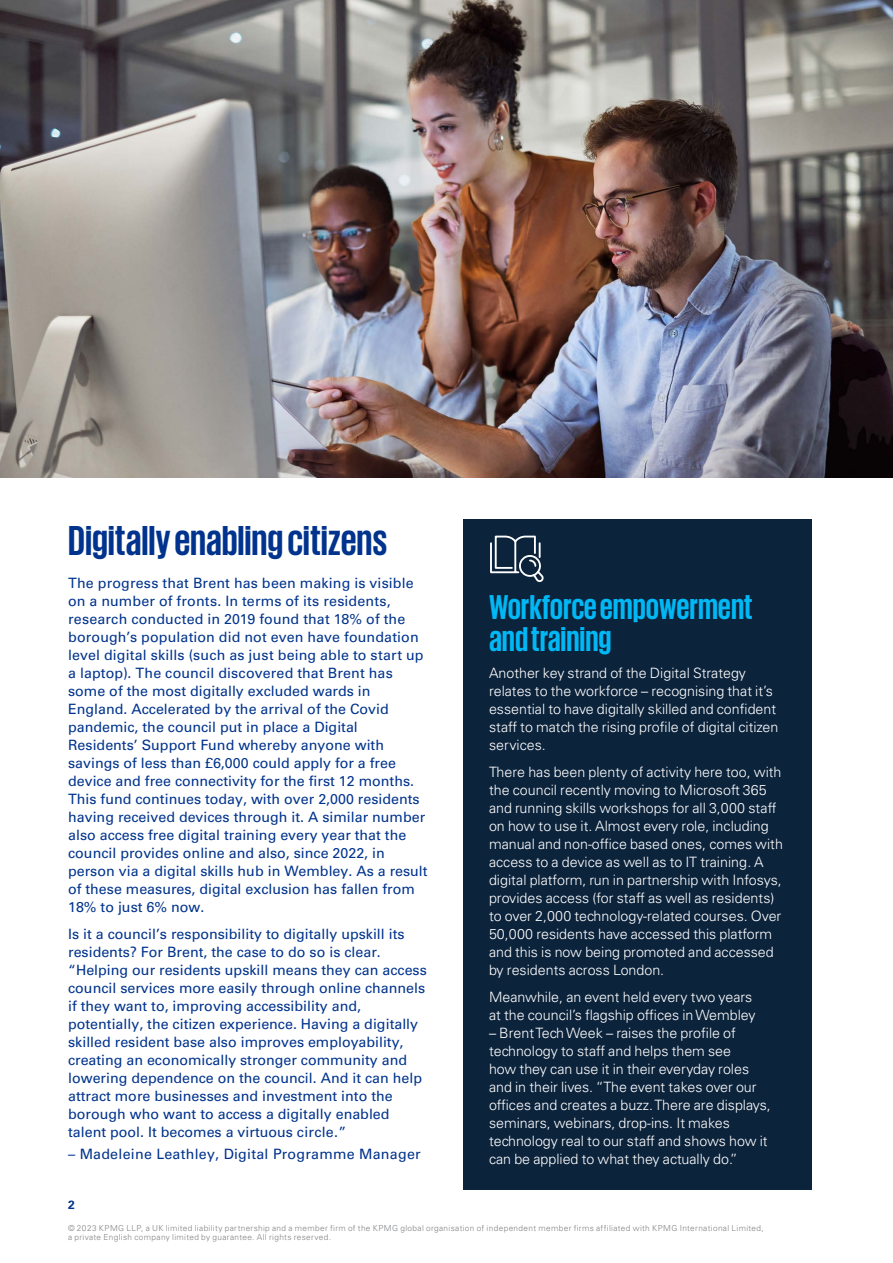
<style>
.page{position:relative;width:893px;height:1263px;background:#fff}
.page>*{position:absolute;margin:0;border:0;box-sizing:border-box;transform-origin:0 0}
.t1{font:700 42.75px "KPMG";color:#00338d}
.t2{font:700 35.25px/31.5px "KPMG";color:#00b8f5}
.t3{font:14.25px/18px "Univers LT Std";color:#00338d}
.t4{font:300 14.25px/18px "Univers LT Std";color:#fff}
.t5{font:14.25px "Univers LT Std";letter-spacing:.02em;color:#00338d}
.t6{font:700 12px "Univers LT Std";color:#00338d}
.t7{font:300 8.25px/9px "Univers LT Std";letter-spacing:.045em;color:#808285}
</style>
<div class="page">
<div style="left:463px;top:519px;width:349px;height:670px;background:#0c233c"></div>
<img style="left:0;top:0;width:893px;height:478px">
<svg style="left:490px;top:535px;width:54px;height:47px"></svg>
<h1 class="t1" style="left:68px;top:519px;width:321px">Digitally enabling citizens</h1>
<p class="t3" style="left:68px;top:574px;width:361px">The progress that Brent has been making is visible on a number of fronts. In terms of its residents, research conducted in 2019 found that 18% of the borough’s population did not even have foundation level digital skills (such as just being able to start up a laptop). The council discovered that Brent has some of the most digitally excluded wards in England. Accelerated by the arrival of the Covid pandemic, the council put in place a Digital Residents’ Support Fund whereby anyone with savings of less than £6,000 could apply for a free device and free connectivity for the first 12 months.<br>This fund continues today, with over 2,000 residents having received devices through it. A similar number also access free digital training every year that the council provides online and also, since 2022, in person via a digital skills hub in Wembley. As a result of these measures, digital exclusion has fallen from 18% to just 6% now.</p>
<p class="t3" style="left:68px;top:925px;width:360px">Is it a council’s responsibility to digitally upskill its residents? For Brent, the case to do so is clear. “Helping our residents upskill means they can access council services more easily through online channels if they want to, improving accessibility and, potentially, the citizen experience. Having a digitally skilled resident base also improves employability, creating an economically stronger community and lowering dependence on the council. And it can help attract more businesses and investment into the borough who want to access a digitally enabled talent pool. It becomes a virtuous circle.”</p>
<p class="t5" style="left:68px;top:1145px;width:354px">– Madeleine Leathley, Digital Programme Manager</p>
<h2 class="t2" style="left:489px;top:590px;width:265px">Workforce empowerment and training</h2>
<p class="t4" style="left:489px;top:664px;width:291px">Another key strand of the Digital Strategy relates to the workforce – recognising that it’s essential to have digitally skilled and confident staff to match the rising profile of digital citizen services.</p>
<p class="t4" style="left:489px;top:763px;width:295px">There has been plenty of activity here too, with the council recently moving to Microsoft 365 and running skills workshops for all 3,000 staff on how to use it. Almost every role, including manual and non-office based ones, comes with access to a device as well as to IT training. A digital platform, run in partnership with Infosys, provides access (for staff as well as residents) to over 2,000 technology-related courses. Over 50,000 residents have accessed this platform and this is now being promoted and accessed by residents across London.</p>
<p class="t4" style="left:489px;top:988px;width:268px">Meanwhile, an event held every two years at the council’s flagship offices in Wembley</p>
<p class="t4" style="left:489px;top:1024px;width:283px">– Brent Tech Week – raises the profile of technology to staff and helps them see<br>how they can use it in their everyday roles and in their lives. “The event takes over our offices and creates a buzz. There are displays, seminars, webinars, drop-ins. It makes technology real to our staff and shows how it can be applied to what they actually do.”</p>
<p class="t6" style="left:68px;top:1198px;width:8px">2</p>
<p class="t7" style="left:68px;top:1224px;width:697px">© 2023 KPMG LLP, a UK limited liability partnership and a member firm of the KPMG global organisation of independent member firms affiliated with KPMG International Limited, a private English company limited by guarantee. All rights reserved.</p>
</div>
